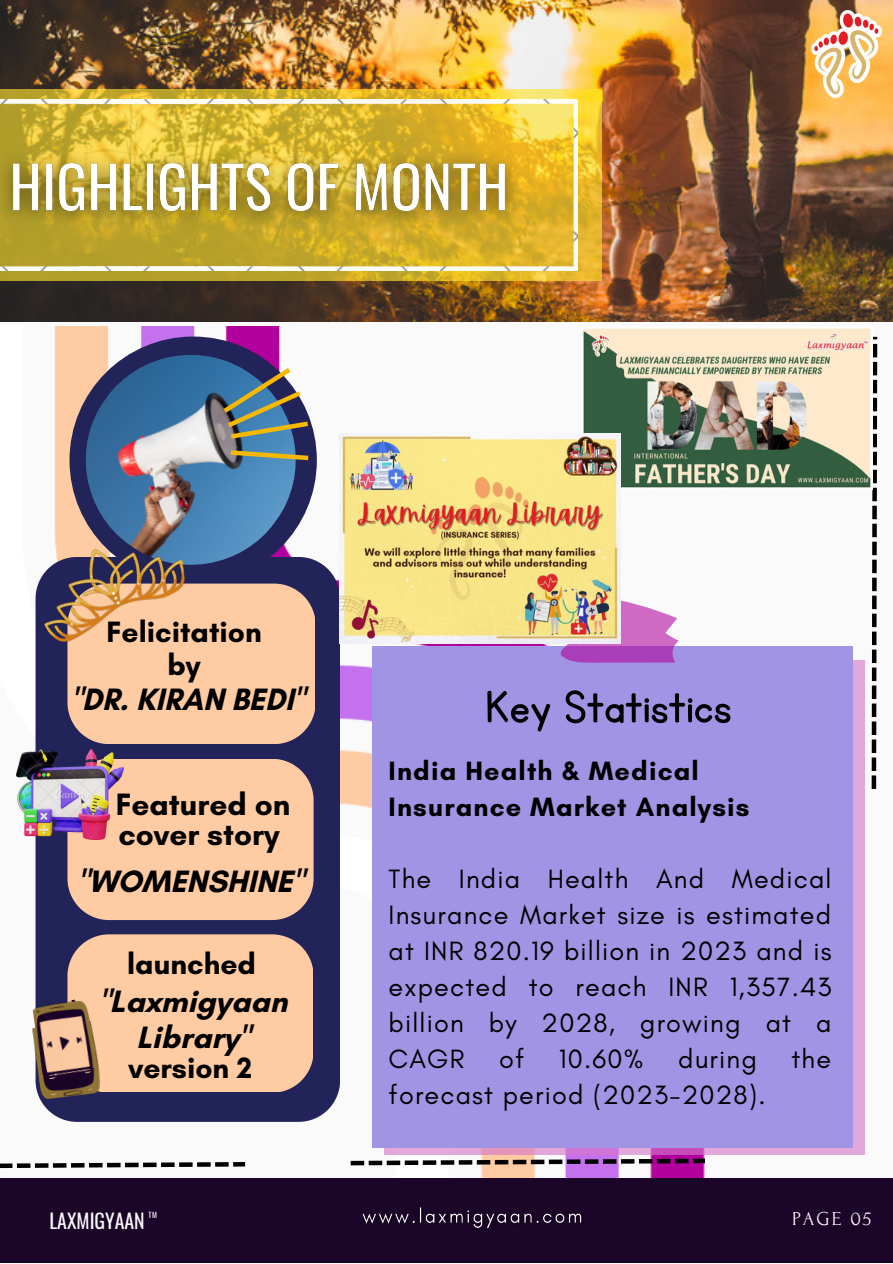
<style>
.page{position:relative;width:893px;height:1264px;background:#fff}
.page>*{position:absolute;margin:0;border:0;box-sizing:border-box;transform-origin:0 0}
.t1{font:52.5px "KG Primary Penmanship";color:#000}
.t2{font:700 31.5px/36px "Glacial Indifference";color:#000;text-align:center}
.t3{font:700 30px "Glacial Indifference";color:#000}
.t4{font:27px/36px "Glacial Indifference";letter-spacing:.045em;color:#000;text-align:justify}
.t5{font:700 27px/36px "Glacial Indifference";letter-spacing:.045em;color:#000}
.t6{font:19.8px "Oswald";color:#fafafa}
.t7{font:19.8px "Forum";letter-spacing:.1em;color:#fafafa}
.t8{font:7.5px "Oswald";color:#fff}
</style>
<div class="page">
<div style="left:0;top:0;width:892px;height:1262px;background:#fafafa"></div>
<img style="left:0;top:0;width:892px;height:321px">
<img style="left:0;top:327px;width:704px;height:850px">
<div style="left:0;top:1177px;width:892px;height:85px;background:#1b0529"></div>
<svg style="left:350px;top:1158px;width:355px;height:7px"></svg>
<svg style="left:0;top:1161px;width:245px;height:7px"></svg>
<svg style="left:871px;top:337px;width:6px;height:452px"></svg>
<img style="left:811px;top:11px;width:70px;height:86px">
<div style="left:36px;top:557px;width:304px;height:564px;background:#222359"></div>
<img style="left:72px;top:341px;width:238px;height:238px">
<div style="left:67px;top:758px;width:246px;height:162px;background:#ffcba2;border-radius:42px"></div>
<svg style="left:384px;top:660px;width:480px;height:494px;background:#d69fd9"></svg>
<div style="left:372px;top:645px;width:480px;height:502px;background:#a194e4"></div>
<svg style="left:558px;top:593px;width:120px;height:69px"></svg>
<img style="left:16px;top:749px;width:107px;height:90px">
<svg style="left:218px;top:363px;width:95px;height:78px;background:#6e7f87"></svg>
<svg style="left:226px;top:448px;width:87px;height:15px"></svg>
<img style="left:582px;top:327px;width:290px;height:163px">
<img style="left:340px;top:433px;width:280px;height:211px">
<div style="left:67px;top:583px;width:248px;height:160px;background:#ffcba2"></div>
<img style="left:24px;top:517px;width:169px;height:133px">
<div style="left:67px;top:934px;width:246px;height:158px;background:#ffcba2"></div>
<img style="left:31px;top:1020px;width:73px;height:79px">
<img style="left:32px;top:997px;width:71px;height:77px">
<svg style="left:0;top:89px;width:601px;height:191px;background:#d9b835"></svg>
<img style="left:266px;top:99px;width:312px;height:171px">
<img style="left:266px;top:119px;width:266px;height:134px">
<img style="left:0;top:99px;width:266px;height:171px">
<img style="left:362px;top:1207px;width:220px;height:21px">
<p class="t3" style="left:106px;top:614px;width:157px">Felicitation</p>
<p class="t3" style="left:167px;top:646px;width:35px">by</p>
<p class="t2" style="left:71px;top:681px;width:235px">"DR. KIRAN BEDI"</p>
<p class="t2" style="left:116px;top:788px;width:176px;line-height:30.3px;text-align:left">Featured on cover story</p>
<p class="t2" style="left:78px;top:862px;width:227px">"WOMENSHINE"</p>
<p class="t3" style="left:127px;top:945px;width:130px">launched</p>
<p class="t2" style="left:99px;top:982px;width:190px">"Laxmigyaan<br>Library"</p>
<p class="t3" style="left:129px;top:1049px;width:125px">version 2</p>
<p class="t1" style="left:485px;top:681px;width:247px">Key Statistics</p>
<p class="t5" style="left:388px;top:752px;width:362px">India Health &amp; Medical<br>Insurance Market Analysis</p>
<p class="t4" style="left:388px;top:860px;width:444px">The India Health And Medical Insurance Market size is estimated at INR 820.19 billion in 2023 and is expected to reach INR 1,357.43 billion by 2028, growing at a CAGR</p>
<p class="t4" style="left:499px;top:1040px;width:27px">of</p>
<p class="t4" style="left:559px;top:1040px;width:86px">10.60%</p>
<p class="t4" style="left:678px;top:1040px;width:80px">during</p>
<p class="t4" style="left:791px;top:1040px;width:41px">the</p>
<p class="t4" style="left:388px;top:1076px;width:378px">forecast period (2023-2028).</p>
<p class="t8" style="left:148px;top:1208px;width:10px">TM</p>
<p class="t6" style="left:49px;top:1204px;width:97px">LAXMIGYAAN</p>
<p class="t7" style="left:792px;top:1208px;width:81px">PAGE 05</p>
</div>
